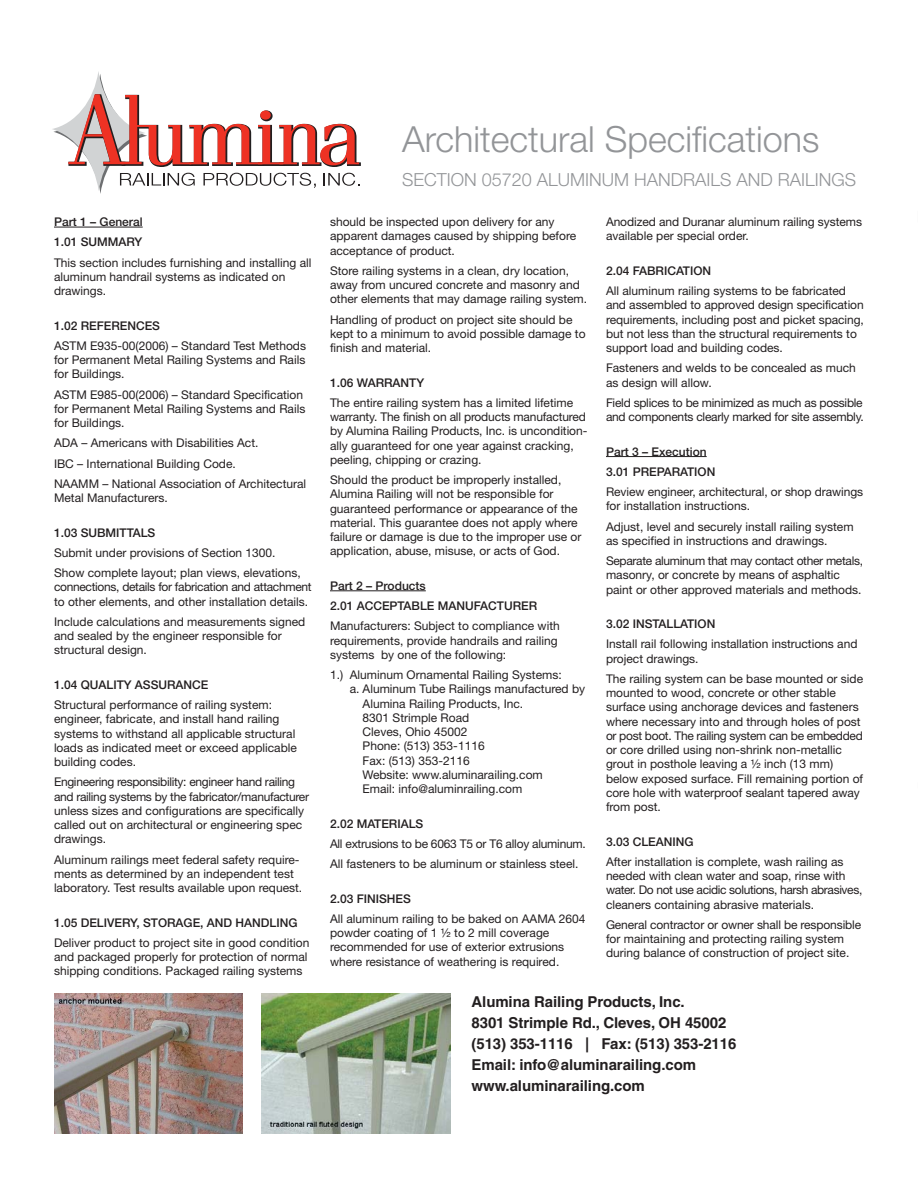
<style>
.page{position:relative;width:918px;height:1188px;background:#fff}
.page>*{position:absolute;margin:0;border:0;box-sizing:border-box;transform-origin:0 0}
.t1{font:300 36px "Helvetica Neue";color:#939598}
.t2{font:300 18px "Helvetica Neue";color:#939598}
.t3{font:700 15px/21px "Helvetica";letter-spacing:-.005em;color:#231f20}
.t4{font:12px/14.2px "Helvetica Neue";color:#231f20}
.t5{font:12px/14.2px "Helvetica Neue";letter-spacing:-.02em;color:#231f20}
.t6{font:500 12px/20.2px "Helvetica Neue";color:#231f20}
.t7{font:12px/14.2px "Helvetica Neue";letter-spacing:-.025em;color:#231f20}
</style>
<div class="page">
<svg style="left:52px;top:72px;width:309px;height:122px"></svg>
<img style="left:262px;top:994px;width:189px;height:140px">
<hr style="left:54px;top:227px;width:89px;height:1px;background:#231f20">
<hr style="left:330px;top:591px;width:96px;height:1px;background:#231f20">
<hr style="left:606px;top:456px;width:101px;height:1px;background:#231f20">
<img style="left:54px;top:994px;width:189px;height:140px">
<p class="t6" style="left:54px;top:213px;width:90px">Part 1 – General<br>1.01 SUMMARY</p>
<p class="t4" style="left:54px;top:257px;width:259px">This section includes furnishing and installing all aluminum handrail systems as indicated on drawings.</p>
<p class="t6" style="left:54px;top:316px;width:108px">1.02 REFERENCES</p>
<p class="t4" style="left:54px;top:340px;width:254px;text-align:justify">ASTM E935-00(2006) – Standard Test Methods for Permanent Metal Railing Systems and Rails for Buildings.</p>
<p class="t4" style="left:54px;top:389px;width:253px">ASTM E985-00(2006) – Standard Specification for Permanent Metal Railing Systems and Rails for Buildings.</p>
<p class="t4" style="left:54px;top:434px;width:254px;line-height:20.2px">ADA – Americans with Disabilities Act.<br>IBC – International Building Code.<br>NAAMM – National Association of Architectural</p>
<p class="t4" style="left:54px;top:492px;width:115px">Metal Manufacturers.</p>
<p class="t6" style="left:54px;top:523px;width:103px">1.03 SUBMITTALS</p>
<p class="t4" style="left:54px;top:544px;width:248px;line-height:20.2px">Submit under provisions of Section 1300.<br>Show complete layout; plan views, elevations,</p>
<p class="t7" style="left:54px;top:581px;width:259px">connections, details for fabrication and attachment to other elements, and other installation details.</p>
<p class="t4" style="left:54px;top:616px;width:253px">Include calculations and measurements signed and sealed by the engineer responsible for structural design.</p>
<p class="t6" style="left:54px;top:676px;width:156px">1.04 QUALITY ASSURANCE</p>
<p class="t4" style="left:54px;top:699px;width:244px">Structural performance of railing system: engineer, fabricate, and install hand railing systems to withstand all applicable structural loads as indicated meet or exceed applicable building codes.</p>
<p class="t5" style="left:54px;top:776px;width:257px">Engineering responsibility: engineer hand railing and railing systems by the fabricator/manufacturer unless sizes and configurations are specifically called out on architectural or engineering spec drawings.</p>
<p class="t4" style="left:54px;top:854px;width:250px">Aluminum railings meet federal safety require&shy;ments as determined by an independent test laboratory. Test results available upon request.</p>
<p class="t6" style="left:54px;top:913px;width:245px">1.05 DELIVERY, STORAGE, AND HANDLING</p>
<p class="t4" style="left:54px;top:937px;width:257px">Deliver product to project site in good condition and packaged properly for protection of normal shipping conditions. Packaged railing systems</p>
<h1 class="t1" style="left:402px;top:127px;width:419px">Architectural Specifications</h1>
<h2 class="t2" style="left:402px;top:173px;width:456px">SECTION 05720 ALUMINUM HANDRAILS AND RAILINGS</h2>
<p class="t4" style="left:330px;top:216px;width:248px">should be inspected upon delivery for any apparent damages caused by shipping before acceptance of product.</p>
<p class="t4" style="left:330px;top:265px;width:259px">Store railing systems in a clean, dry location, away from uncured concrete and masonry and other elements that may damage railing system.</p>
<p class="t4" style="left:330px;top:314px;width:257px">Handling of product on project site should be kept to a minimum to avoid possible damage to finish and material.</p>
<p class="t6" style="left:330px;top:373px;width:96px">1.06 WARRANTY</p>
<p class="t4" style="left:330px;top:397px;width:259px">The entire railing system has a limited lifetime warranty. The finish on all products manufactured by Alumina Railing Products, Inc. is uncondition&shy;ally guaranteed for one year against cracking, peeling, chipping or crazing.</p>
<p class="t4" style="left:330px;top:474px;width:253px">Should the product be improperly installed, Alumina Railing will not be responsible for guaranteed performance or appearance of the material. This guarantee does not apply where failure or damage is due to the improper use or application, abuse, misuse, or acts of God.</p>
<p class="t6" style="left:330px;top:577px;width:209px">Part 2 – Products<br>2.01 ACCEPTABLE MANUFACTURER</p>
<p class="t4" style="left:330px;top:620px;width:231px">Manufacturers: Subject to compliance with requirements, provide handrails and railing systems by one of the following:</p>
<p class="t4" style="left:330px;top:669px;width:233px">1.) Aluminum Ornamental Railing Systems:</p>
<p class="t4" style="left:350px;top:683px;width:237px">a. Aluminum Tube Railings manufactured by</p>
<p class="t4" style="left:363px;top:698px;width:162px">Alumina Railing Products, Inc.</p>
<p class="t4" style="left:363px;top:712px;width:108px">8301 Strimple Road</p>
<p class="t4" style="left:363px;top:726px;width:106px">Cleves, Ohio 45002</p>
<p class="t4" style="left:363px;top:740px;width:124px">Phone: (513) 353-1116</p>
<p class="t4" style="left:363px;top:755px;width:109px">Fax: (513) 353-2116</p>
<p class="t4" style="left:363px;top:769px;width:182px">Website: www.aluminarailing.com</p>
<p class="t4" style="left:363px;top:783px;width:161px">Email: info@aluminrailing.com</p>
<p class="t6" style="left:330px;top:814px;width:95px">2.02 MATERIALS</p>
<p class="t4" style="left:330px;top:835px;width:257px;line-height:20.2px">All extrusions to be 6063 T5 or T6 alloy aluminum.<br>All fasteners to be aluminum or stainless steel.</p>
<p class="t6" style="left:330px;top:889px;width:82px">2.03 FINISHES</p>
<p class="t4" style="left:330px;top:913px;width:257px">All aluminum railing to be baked on AAMA 2604 powder coating of 1 ½ to 2 mill coverage recommended for use of exterior extrusions where resistance of weathering is required.</p>
<p class="t4" style="left:606px;top:216px;width:258px">Anodized and Duranar aluminum railing systems available per special order.</p>
<p class="t6" style="left:606px;top:262px;width:107px">2.04 FABRICATION</p>
<p class="t4" style="left:606px;top:285px;width:259px">All aluminum railing systems to be fabricated and assembled to approved design specification requirements, including post and picket spacing, but not less than the structural requirements to support load and building codes.</p>
<p class="t4" style="left:606px;top:362px;width:251px">Fasteners and welds to be concealed as much as design will allow.</p>
<p class="t5" style="left:606px;top:397px;width:259px">Field splices to be minimized as much as possible and components clearly marked for site assembly.</p>
<p class="t6" style="left:606px;top:442px;width:111px">Part 3 – Execution<br>3.01 PREPARATION</p>
<p class="t4" style="left:606px;top:486px;width:259px">Review engineer, architectural, or shop drawings for installation instructions.</p>
<p class="t4" style="left:606px;top:521px;width:249px">Adjust, level and securely install railing system as specified in instructions and drawings.</p>
<p class="t4" style="left:606px;top:555px;width:259px">Separate aluminum that may contact other metals, masonry, or concrete by means of asphaltic paint or other approved materials and methods.</p>
<p class="t6" style="left:606px;top:615px;width:111px">3.02 INSTALLATION</p>
<p class="t4" style="left:606px;top:638px;width:253px">Install rail following installation instructions and project drawings.</p>
<p class="t4" style="left:606px;top:673px;width:259px">The railing system can be base mounted or side mounted to wood, concrete or other stable surface using anchorage devices and fasteners where necessary into and through holes of post or post boot. The railing system can be embedded or core drilled using non-shrink non-metallic grout in posthole leaving a ½ inch (13 mm) below exposed surface. Fill remaining portion of core hole with waterproof sealant tapered away from post.</p>
<p class="t6" style="left:606px;top:832px;width:89px">3.03 CLEANING</p>
<p class="t4" style="left:606px;top:856px;width:258px">After installation is complete, wash railing as needed with clean water and soap, rinse with water. Do not use acidic solutions, harsh abrasives, cleaners containing abrasive materials.</p>
<p class="t4" style="left:606px;top:919px;width:257px">General contractor or owner shall be responsible for maintaining and protecting railing system during balance of construction of project site.</p>
<p class="t3" style="left:472px;top:992px;width:266px">Alumina Railing Products, Inc.<br>8301 Strimple Rd., Cleves, OH 45002 (513) 353-1116 | Fax: (513) 353-2116<br>Email: info@aluminarailing.com www.aluminarailing.com</p>
</div>
